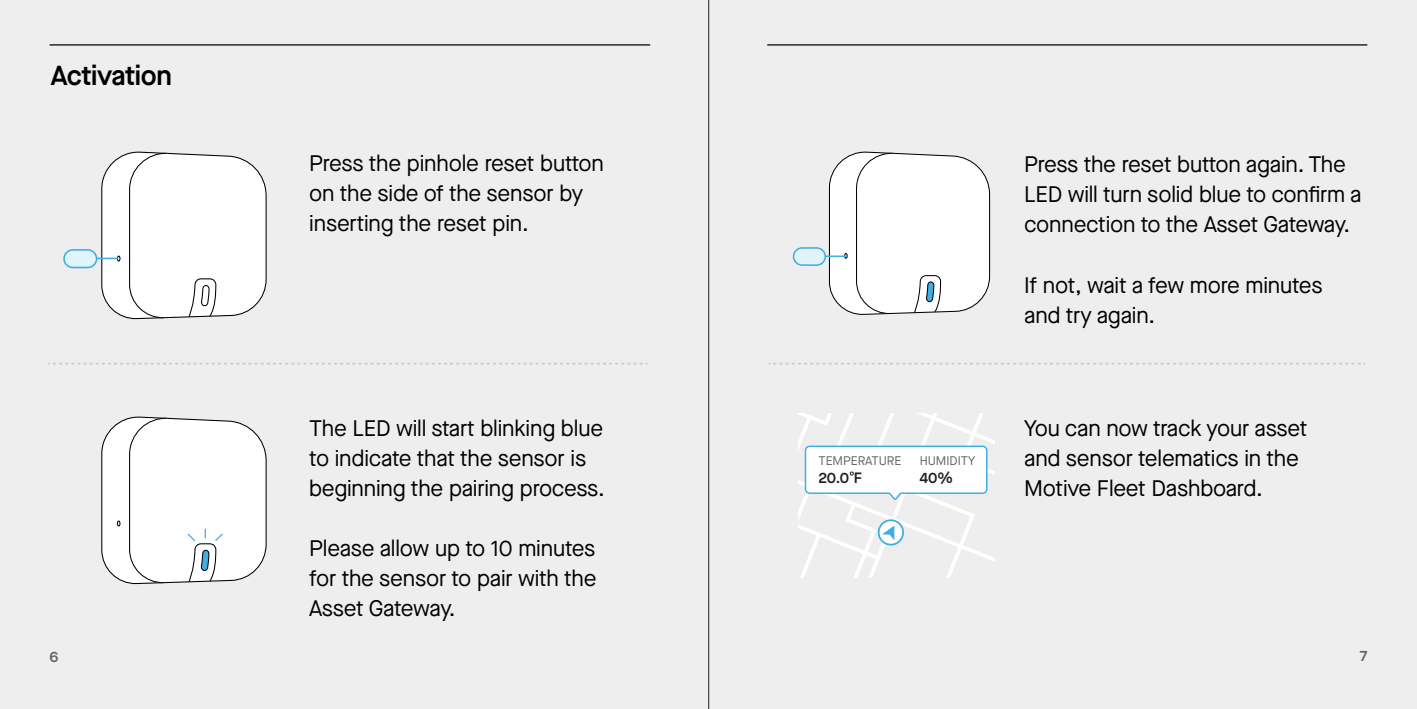
<style>
.page{position:relative;width:1417px;height:709px;background:#fff}
.page>*{position:absolute;margin:0;border:0;box-sizing:border-box;transform-origin:0 0}
.t1{font:600 27.5px "Maison Neue";letter-spacing:-.01em;color:#000001}
.t2{font:22.5px/30px "Maison Neue";letter-spacing:-.01em;color:#000001}
.t3{font:600 15px "Maison Neue";color:#231f20}
.t4{font:600 15px "Maison Neue";color:#636666}
.t5{font:12.5px "Maison Neue";color:#636666}
</style>
<div class="page">
<div style="left:0;top:0;width:709px;height:709px;background:#edeeed"></div>
<div style="left:709px;top:0;width:708px;height:709px;background:#edeeed"></div>
<svg style="left:63px;top:151px;width:204px;height:168px"></svg>
<svg style="left:793px;top:151px;width:198px;height:164px"></svg>
<hr style="left:826px;top:255px;width:20px;height:2px;background:#3faee2">
<svg style="left:101px;top:416px;width:166px;height:168px;background:#f2f3f3"></svg>
<svg style="left:798px;top:413px;width:196px;height:164px"></svg>
<hr style="left:767px;top:44px;width:600px;height:2px;background:#000001">
<hr style="left:50px;top:44px;width:600px;height:2px;background:#000001">
<hr style="left:708px;top:0;width:1px;height:709px;background:#231f20">
<svg style="left:48px;top:363px;width:599px;height:1px"></svg>
<svg style="left:769px;top:363px;width:596px;height:1px"></svg>
<svg style="left:1155px;top:44px;width:44px;height:2px"></svg>
<p class="t1" style="left:51px;top:57px;width:122px">Activation</p>
<p class="t2" style="left:309px;top:148px;width:296px">Press the pinhole reset button on the side of the sensor by inserting the reset pin.</p>
<p class="t2" style="left:1024px;top:149px;width:339px">Press the reset button again. The<br>LED will turn solid blue to confirm a connection to the Asset Gateway.</p>
<p class="t2" style="left:1024px;top:269px;width:300px">If not, wait a few more minutes and try again.</p>
<p class="t2" style="left:309px;top:412px;width:297px">The LED will start blinking blue to indicate that the sensor is beginning the pairing process.</p>
<p class="t2" style="left:309px;top:532px;width:289px;text-align:justify">Please allow up to 10 minutes for the sensor to pair with the Asset Gateway.</p>
<p class="t5" style="left:818px;top:452px;width:85px">TEMPERATURE</p>
<p class="t3" style="left:818px;top:467px;width:45px">20.0 F</p>
<p class="t5" style="left:920px;top:452px;width:57px">HUMIDITY</p>
<p class="t3" style="left:920px;top:467px;width:35px">40%</p>
<p class="t2" style="left:1024px;top:412px;width:285px">You can now track your asset and sensor telematics in the<br>Motive Fleet Dashboard.</p>
<p class="t4" style="left:50px;top:646px;width:10px">6</p>
<p class="t4" style="left:1360px;top:645px;width:9px">7</p>
</div>
